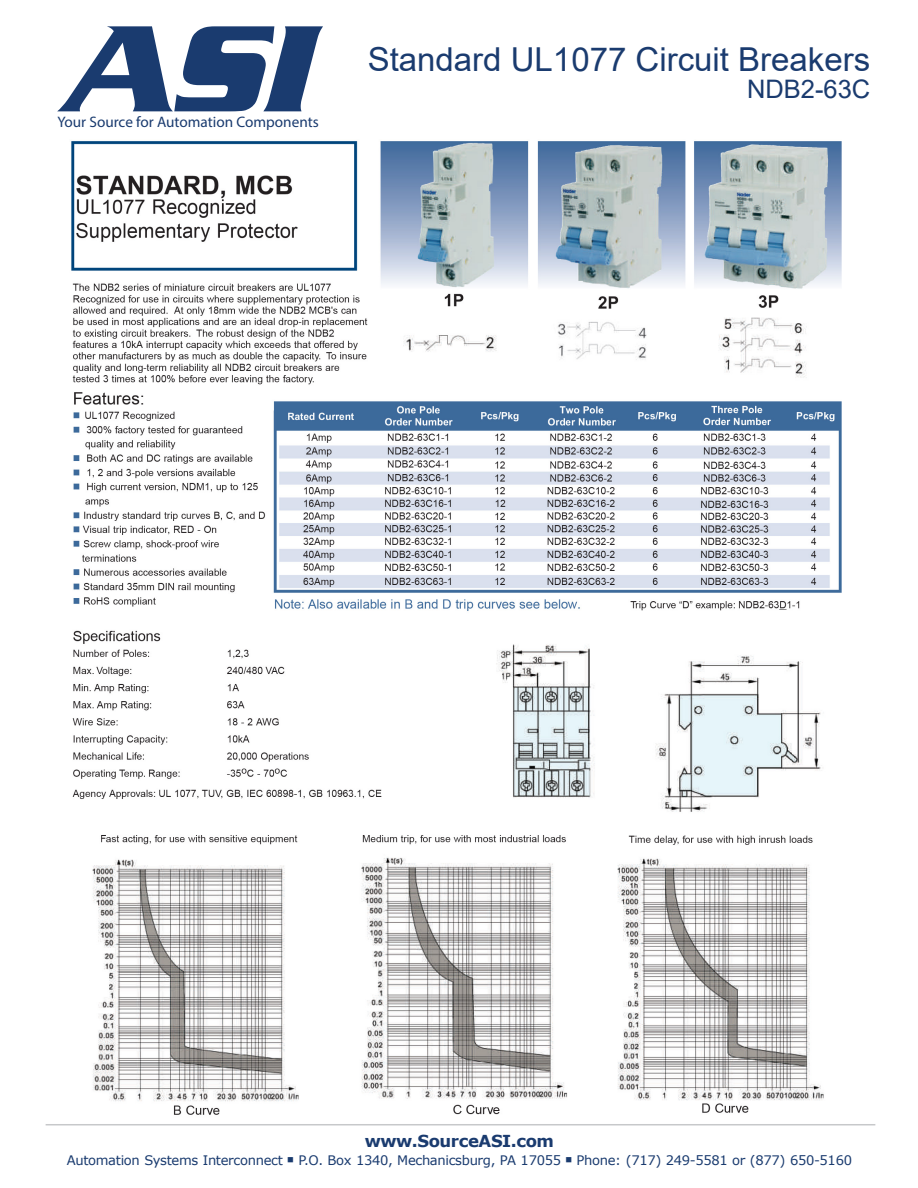
<style>
.page{position:relative;width:918px;height:1188px;background:#fff}
.page>*{position:absolute;margin:0;border:0;box-sizing:border-box;transform-origin:0 0}
.t1{font:33px "Arial";color:#1a3b6f}
.t2{font:25.5px "Arial";color:#1a3b6f}
.t3{font:700 16.5px "Verdana";letter-spacing:-.025em;color:#1a3b6f}
.t4{font:15.3px "Myriad Pro";color:#1a3b6f}
.t5{font:13.2px "Verdana";letter-spacing:-.025em;color:#1a3b6f}
</style>
<div class="page">
<svg style="left:57px;top:26px;width:266px;height:85px"></svg>
<hr style="left:46px;top:1124px;width:829px;height:1px;background:#c7c8ca">
<img style="left:71px;top:141px;width:771px;height:974px">
<p class="t4" style="left:57px;top:112px;width:263px">Your Source for Automation Components</p>
<h1 class="t1" style="left:368px;top:37px;width:504px">Standard UL1077 Circuit Breakers</h1>
<h2 class="t2" style="left:747px;top:72px;width:125px">NDB2-63C</h2>
<p class="t3" style="left:365px;top:1129px;width:191px">www.SourceASI.com</p>
<p class="t5" style="left:67px;top:1151px;width:787px">Automation Systems Interconnect ■ P.O. Box 1340, Mechanicsburg, PA 17055 ■ Phone: (717) 249-5581 or (877) 650-5160</p>
</div>
